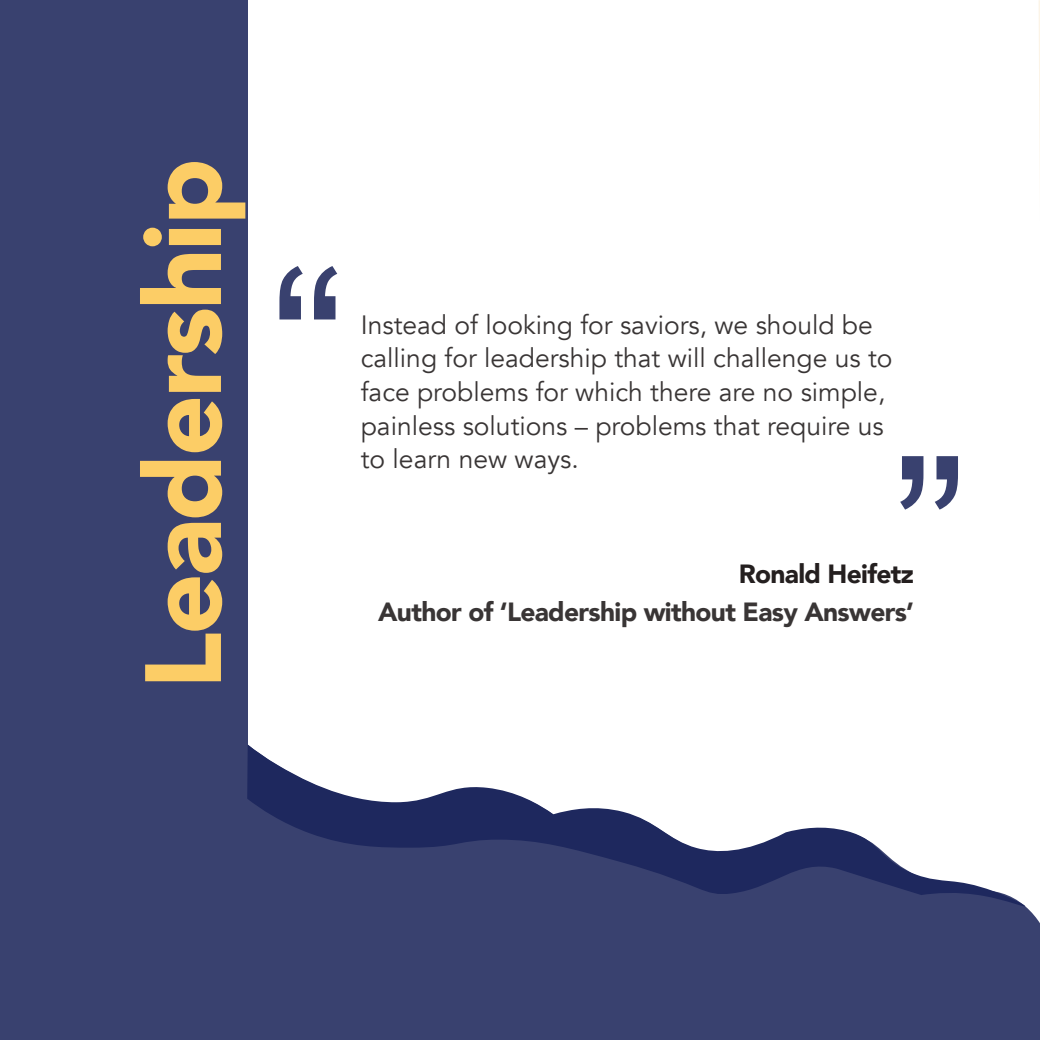
<style>
.page{position:relative;width:1040px;height:1040px;background:#fff}
.page>*{position:absolute;margin:0;border:0;box-sizing:border-box;transform-origin:0 0}
.t1{font:228.03px "Arial";color:#39416f}
.t2{font:900 107.1px "Avenir";letter-spacing:-.025em;color:#fccd66}
.t3{font:26.43px/33.6px "Avenir";color:#393535}
.t4{font:900 26.25px "Avenir";letter-spacing:-.025em;color:#393535}
.t5{font:900 26.25px "Avenir";letter-spacing:-.025em;color:#241f1f}
</style>
<div class="page">
<div style="left:248px;top:906px;width:786px;height:134px;background:#39416f"></div>
<div style="left:0;top:0;width:248px;height:1040px;background:#39416f"></div>
<svg style="left:1034px;top:0;width:6px;height:1040px"></svg>
<svg style="left:247px;top:744px;width:778px;height:163px"></svg>
<h2 class="t2" style="left:92px;top:689px;width:533px;rotate:-90deg">Leadership</h2>
<h1 class="t1" style="left:270px;top:195px;width:77px">“</h1>
<p class="t3" style="left:361px;top:308px;width:533px">Instead of looking for saviors, we should be calling for leadership that will challenge us to</p>
<p class="t3" style="left:361px;top:375px;width:526px;text-align:justify">face problems for which there are no simple, painless solutions – problems that require us to learn new ways.</p>
<h1 class="t1" style="left:967px;top:581px;width:77px;rotate:-180deg">“</h1>
<p class="t5" style="left:738px;top:551px;width:177px">Ronald Heifetz</p>
<p class="t4" style="left:378px;top:589px;width:537px">Author of ‘Leadership without Easy Answers’</p>
</div>
